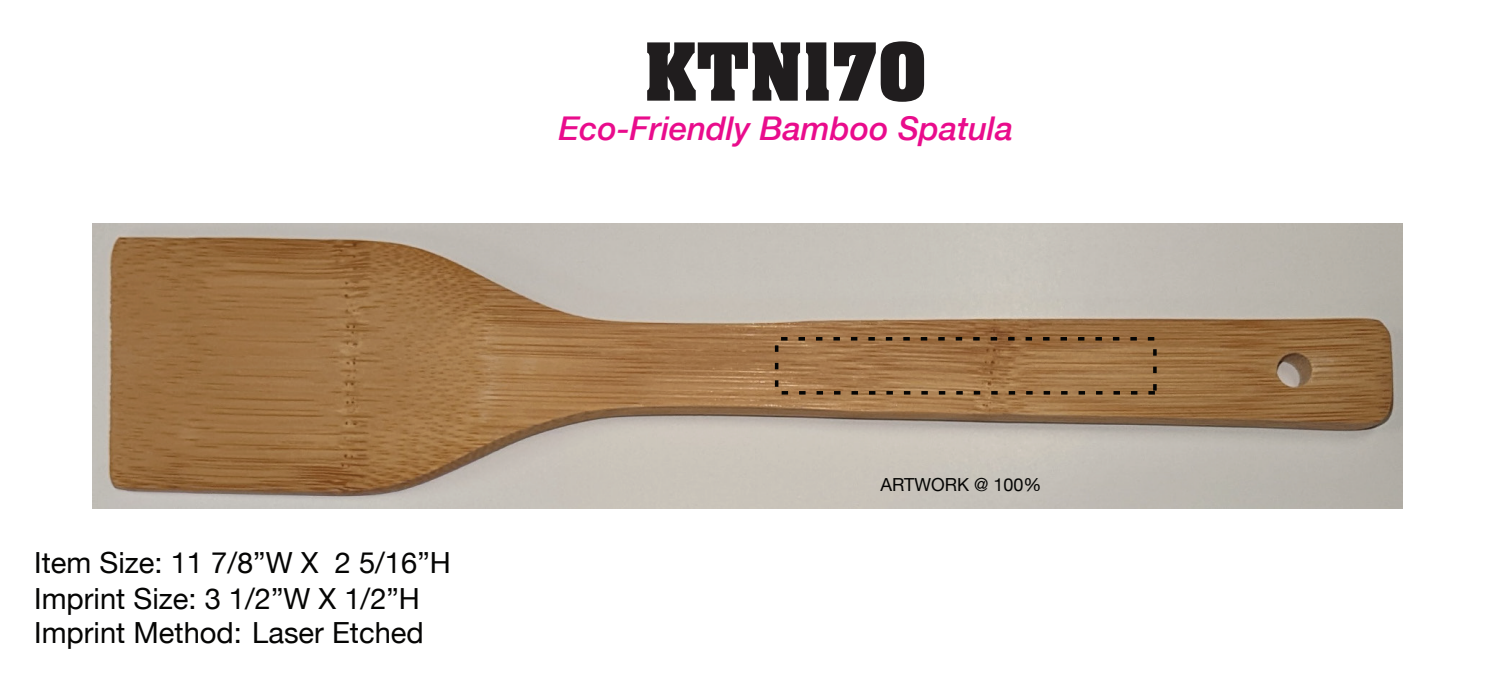
<style>
.page{position:relative;width:1511px;height:673px;background:#fff}
.page>*{position:absolute;margin:0;border:0;box-sizing:border-box;transform-origin:0 0}
.t1{font:700 87.3px "Neue Aachen Pro";color:#201d1e}
.t2{font:italic 500 32.7px "Helvetica Neue";color:#e90c8c}
.t3{font:29.1px/35.1px "Helvetica Neue";color:#050504}
.t4{font:18px "Helvetica Neue";color:#050504}
</style>
<div class="page">
<img style="left:92px;top:223px;width:1310px;height:285px">
<div style="left:774px;top:337px;width:382px;height:57px;border:4px dashed #050504"></div>
<h1 class="t1" style="left:644px;top:24px;width:285px">KTN170</h1>
<p class="t2" style="left:559px;top:100px;width:456px">Eco-Friendly Bamboo Spatula</p>
<p class="t3" style="left:34px;top:546px;width:418px">Item Size: 11 7/8”W X 2 5/16”H<br>Imprint Size: 3 1/2”W X 1/2”H<br>Imprint Method: Laser Etched</p>
<p class="t4" style="left:880px;top:471px;width:163px">ARTWORK @ 100%</p>
</div>
